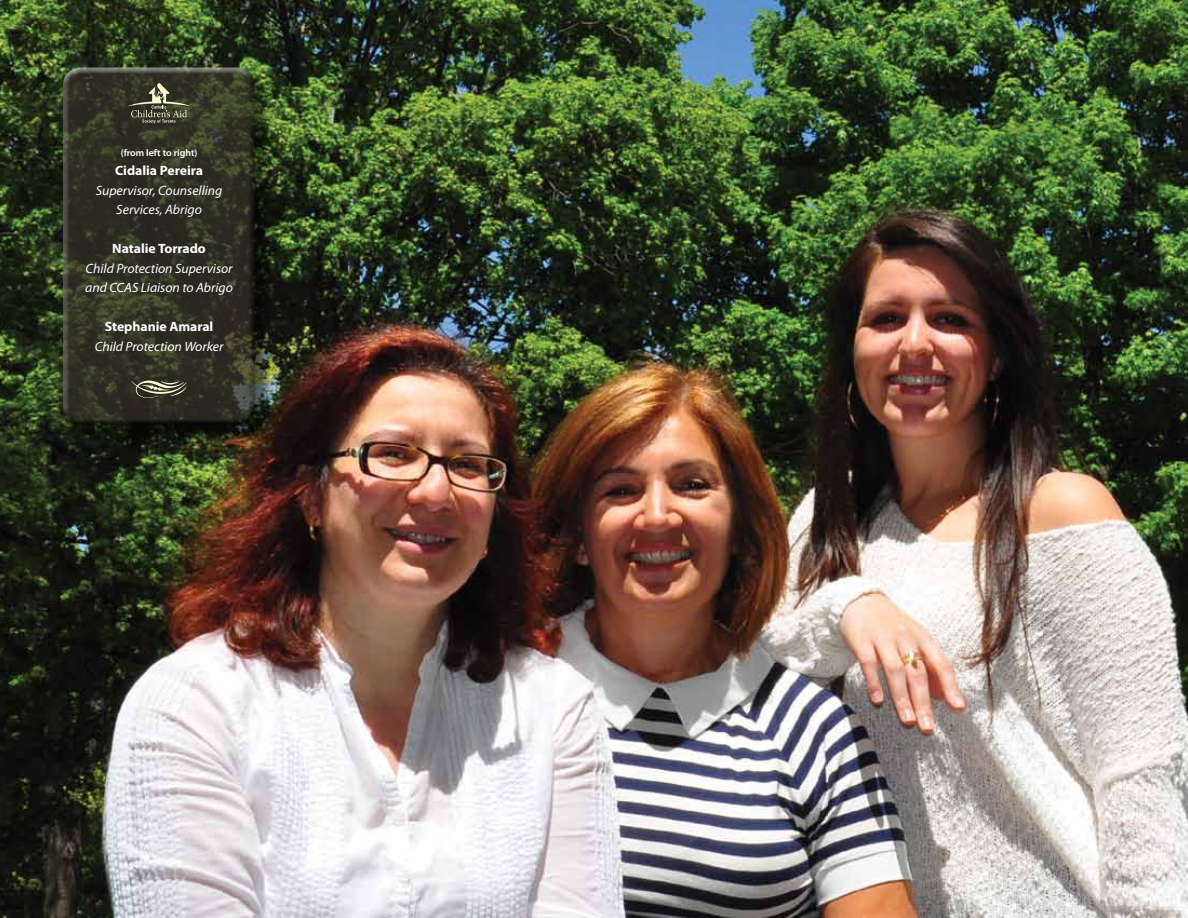
<style>
.page{position:relative;width:1188px;height:918px;background:#fff}
.page>*{position:absolute;margin:0;border:0;box-sizing:border-box;transform-origin:0 0}
.t1{font:italic 13.5px/19.5px "Myriad Pro";letter-spacing:-.005em;color:#fff;text-align:center}
.t2{font:700 13.5px "Myriad Pro";letter-spacing:-.005em;color:#fff}
.t3{font:600 9.75px "Myriad Pro";letter-spacing:-.005em;color:#fff}
</style>
<div class="page">
<img style="left:0;top:0;width:1129px;height:918px">
<div style="left:65px;top:70px;width:209px;height:374px;background:#000;opacity:.75"></div>
<div style="left:61px;top:71px;width:197px;height:356px;background:#000;opacity:.92"></div>
<svg style="left:127px;top:83px;width:64px;height:40px;background:#545341"></svg>
<svg style="left:132px;top:381px;width:55px;height:17px"></svg>
<img style="left:1129px;top:0;width:59px;height:918px">
<p class="t3" style="left:121px;top:146px;width:78px">(from left to right)</p>
<p class="t2" style="left:115px;top:162px;width:89px">Cidalia Pereira</p>
<p class="t1" style="left:96px;top:180px;width:128px">Supervisor, Counselling<br>Services, Abrigo</p>
<p class="t2" style="left:112px;top:240px;width:95px">Natalie Torrado</p>
<p class="t1" style="left:85px;top:258px;width:149px;text-align:left">Child Protection Supervisor and CCAS Liaison to Abrigo</p>
<p class="t2" style="left:105px;top:318px;width:110px">Stephanie Amaral</p>
<p class="t1" style="left:95px;top:336px;width:130px">Child Protection Worker</p>
</div>
